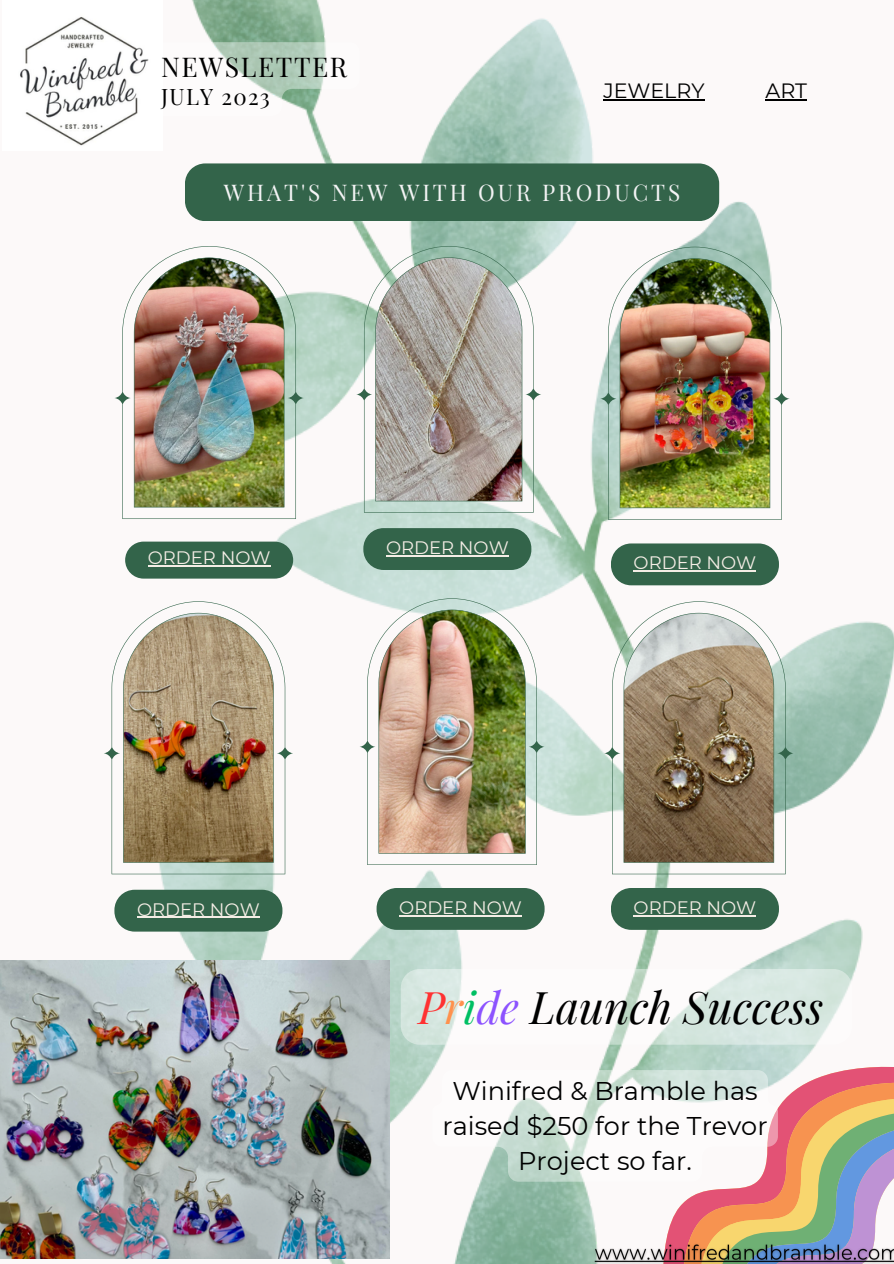
<style>
.page{position:relative;width:894px;height:1264px;background:#fff}
.page>*{position:absolute;margin:0;border:0;box-sizing:border-box;transform-origin:0 0}
.t1{font:italic 43.95px "Playfair Display";color:#000}
.t2{font:26.7px "Playfair Display";letter-spacing:.06em;color:#000}
.t3{font:25.65px/35px "Montserrat";color:#000;text-align:center}
.t4{font:22.5px "Playfair Display";letter-spacing:.13em;color:#f4f4f5}
.t5{font:22.2px "Playfair Display";letter-spacing:.06em;color:#000}
.t6{font:20.7px "Montserrat";color:#000}
.t7{font:18px "Montserrat";color:#f4ede5}
.s1{color:#ff3131}
.s2{color:#ff914d}
.s3{color:#00bf63}
.s4{color:#8c52ff}
</style>
<div class="page">
<img style="left:0;top:0;width:893px;height:1263px">
<svg style="left:104px;top:601px;width:189px;height:273px"></svg>
<img style="left:600px;top:247px;width:189px;height:273px">
<div style="left:185px;top:163px;width:534px;height:58px;background:#33644a"></div>
<div style="left:114px;top:889px;width:168px;height:42px;background:#33644a;border-radius:20px"></div>
<hr style="left:137px;top:916px;width:123px;height:1px;background:#f4ede5">
<svg style="left:356px;top:246px;width:185px;height:266px"></svg>
<div style="left:363px;top:528px;width:168px;height:42px;background:#33644a;border-radius:20px"></div>
<hr style="left:386px;top:555px;width:122px;height:1px;background:#f4ede5">
<div style="left:610px;top:888px;width:168px;height:41px;background:#33644a;border-radius:20px"></div>
<hr style="left:633px;top:915px;width:123px;height:1px;background:#f4ede5">
<svg style="left:64px;top:1258px;width:44px;height:1px"></svg>
<svg style="left:659px;top:1064px;width:234px;height:6px"></svg>
<svg style="left:432px;top:1070px;width:461px;height:193px"></svg>
<div style="left:400px;top:969px;width:452px;height:75px;background:#fff;border-radius:19px;opacity:.4"></div>
<svg style="left:604px;top:601px;width:189px;height:273px"></svg>
<img style="left:114px;top:246px;width:190px;height:273px">
<div style="left:125px;top:541px;width:168px;height:37px;background:#33644a;border-radius:19px"></div>
<hr style="left:148px;top:565px;width:122px;height:1px;background:#f4ede5">
<div style="left:610px;top:543px;width:168px;height:42px;background:#33644a;border-radius:20px"></div>
<hr style="left:633px;top:570px;width:123px;height:1px;background:#f4ede5">
<img style="left:0;top:960px;width:390px;height:298px">
<img style="left:3px;top:0;width:159px;height:150px">
<hr style="left:603px;top:100px;width:101px;height:1px;background:#000">
<hr style="left:765px;top:100px;width:41px;height:1px;background:#000">
<svg style="left:150px;top:42px;width:209px;height:74px"></svg>
<img style="left:589px;top:1235px;width:304px;height:28px">
<img style="left:359px;top:598px;width:185px;height:267px">
<div style="left:376px;top:888px;width:168px;height:41px;background:#33644a;border-radius:20px"></div>
<hr style="left:399px;top:915px;width:122px;height:1px;background:#f4ede5">
<p class="t2" style="left:161px;top:48px;width:187px">NEWSLETTER</p>
<p class="t5" style="left:161px;top:81px;width:110px">JULY 2023</p>
<p class="t6" style="left:603px;top:78px;width:103px">JEWELRY</p>
<p class="t6" style="left:765px;top:78px;width:43px">ART</p>
<p class="t4" style="left:224px;top:176px;width:457px">WHAT'S NEW WITH OUR PRODUCTS</p>
<p class="t7" style="left:386px;top:536px;width:124px">ORDER NOW</p>
<p class="t7" style="left:148px;top:546px;width:124px">ORDER NOW</p>
<p class="t7" style="left:633px;top:552px;width:124px">ORDER NOW</p>
<p class="t7" style="left:137px;top:898px;width:124px">ORDER NOW</p>
<p class="t7" style="left:399px;top:896px;width:124px">ORDER NOW</p>
<p class="t7" style="left:633px;top:896px;width:124px">ORDER NOW</p>
<p class="t1" style="left:418px;top:976px;width:406px"><span class="s1">P</span><span class="s2">r</span><span class="s3">i</span><span class="s4">de</span> Launch Success</p>
<p class="t3" style="left:442px;top:1073px;width:326px">Winifred &amp; Bramble has raised $250 for the Trevor<br>Project so far.</p>
</div>
